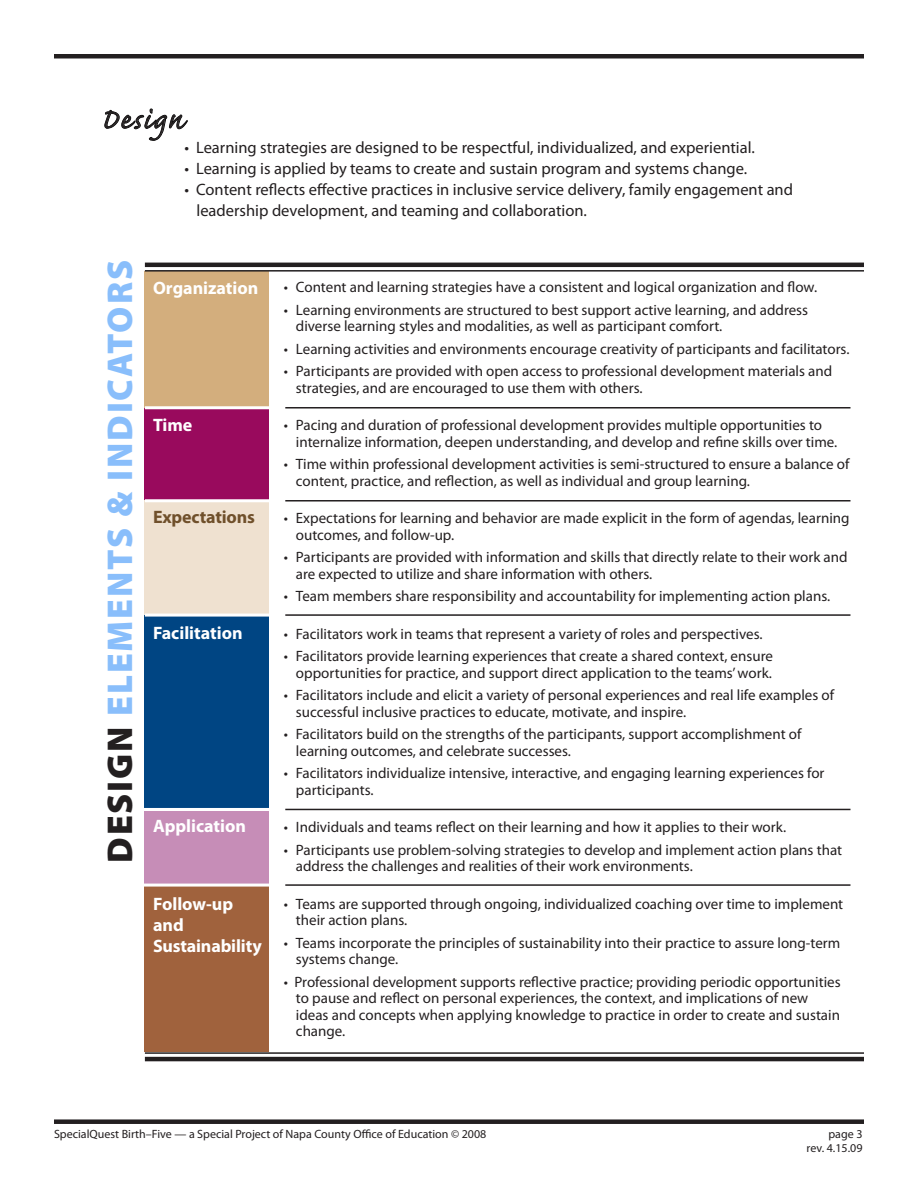
<style>
.page{position:relative;width:918px;height:1188px;background:#fff}
.page>*{position:absolute;margin:0;border:0;box-sizing:border-box;transform-origin:0 0}
.t1{font:900 36px "Myriad Pro";letter-spacing:.05em;color:#89befb}
.t2{font:36px "Caflisch Script Pro";letter-spacing:.05em;color:#231f20}
.t3{font:700 18px/21px "Myriad Pro";color:#fff}
.t4{font:700 18px "Myriad Pro";letter-spacing:-.01em;color:#70502b}
.t5{font:16.5px/21px "Myriad Pro";color:#231f20}
.t6{font:15px/16.5px "Myriad Pro";color:#231f20}
.t7{font:12px "Myriad Pro";color:#231f20}
.s1{color:#231f20}
</style>
<div class="page">
<hr style="left:54px;top:54px;width:810px;height:4px;background:#231f20">
<div style="left:54px;top:1119px;width:810px;height:5px;background:#231f20"></div>
<div style="left:145px;top:271px;width:124px;height:136px;background:#d3ae7d"></div>
<div style="left:145px;top:408px;width:124px;height:92px;background:#990a5d"></div>
<div style="left:145px;top:500px;width:124px;height:116px;background:#efe1d0"></div>
<div style="left:145px;top:615px;width:124px;height:194px;background:#004583"></div>
<div style="left:145px;top:811px;width:124px;height:73px;background:#c68db7"></div>
<div style="left:145px;top:885px;width:124px;height:167px;background:#a0623d"></div>
<hr style="left:285px;top:407px;width:565px;height:2px;background:#231f20">
<hr style="left:285px;top:500px;width:565px;height:2px;background:#231f20">
<hr style="left:285px;top:614px;width:565px;height:2px;background:#231f20">
<hr style="left:285px;top:809px;width:565px;height:1px;background:#231f20">
<hr style="left:285px;top:884px;width:565px;height:2px;background:#231f20">
<hr style="left:145px;top:406px;width:130px;height:3px;background:#fff">
<hr style="left:145px;top:499px;width:124px;height:3px;background:#fff">
<hr style="left:145px;top:614px;width:124px;height:3px;background:#fff">
<hr style="left:139px;top:808px;width:130px;height:3px;background:#fff">
<hr style="left:139px;top:884px;width:136px;height:3px;background:#fff">
<hr style="left:145px;top:263px;width:719px;height:4px;background:#231f20">
<hr style="left:145px;top:270px;width:719px;height:2px;background:#231f20">
<hr style="left:145px;top:1052px;width:719px;height:2px;background:#231f20">
<hr style="left:145px;top:1057px;width:719px;height:4px;background:#231f20">
<svg style="left:104px;top:109px;width:83px;height:32px"></svg>
<p class="t2" style="left:100px;top:101px;width:84px">Design</p>
<p class="t5" style="left:184px;top:137px;width:572px">• Learning strategies are designed to be respectful, individualized, and experiential.</p>
<p class="t5" style="left:184px;top:158px;width:564px">• Learning is applied by teams to create and sustain program and systems change.</p>
<p class="t5" style="left:196px;top:179px;width:598px;text-indent:-12px">• Content reflects effective practices in inclusive service delivery, family engagement and leadership development, and teaming and collaboration.</p>
<p class="t1" style="left:96px;top:863px;width:604px;rotate:-90deg"><span class="s1">DESIGN</span> ELEMENTS &amp; INDICATORS</p>
<p class="t3" style="left:153px;top:277px;width:107px">Organization</p>
<p class="t3" style="left:153px;top:414px;width:41px">Time</p>
<p class="t4" style="left:153px;top:506px;width:103px">Expectations</p>
<p class="t3" style="left:153px;top:622px;width:91px">Facilitation</p>
<p class="t3" style="left:153px;top:815px;width:95px">Application</p>
<p class="t3" style="left:153px;top:893px;width:110px">Follow-up and<br>Sustainability</p>
<p class="t6" style="left:284px;top:279px;width:535px">• Content and learning strategies have a consistent and logical organization and flow.</p>
<p class="t6" style="left:296px;top:301px;width:514px;text-indent:-12px">• Learning environments are structured to best support active learning, and address diverse learning styles and modalities, as well as participant comfort.</p>
<p class="t6" style="left:284px;top:340px;width:567px">• Learning activities and environments encourage creativity of participants and facilitators.</p>
<p class="t6" style="left:296px;top:363px;width:538px;text-indent:-12px">• Participants are provided with open access to professional development materials and strategies, and are encouraged to use them with others.</p>
<p class="t6" style="left:296px;top:417px;width:543px;text-indent:-12px">• Pacing and duration of professional development provides multiple opportunities to internalize information, deepen understanding, and develop and refine skills over time.</p>
<p class="t6" style="left:296px;top:456px;width:555px;text-indent:-12px">• Time within professional development activities is semi-structured to ensure a balance of content, practice, and reflection, as well as individual and group learning.</p>
<p class="t6" style="left:296px;top:510px;width:555px;text-indent:-12px">• Expectations for learning and behavior are made explicit in the form of agendas, learning outcomes, and follow-up.</p>
<p class="t6" style="left:296px;top:549px;width:553px;text-indent:-12px">• Participants are provided with information and skills that directly relate to their work and are expected to utilize and share information with others.</p>
<p class="t6" style="left:284px;top:588px;width:548px">• Team members share responsibility and accountability for implementing action plans.</p>
<p class="t6" style="left:284px;top:625px;width:480px">• Facilitators work in teams that represent a variety of roles and perspectives.</p>
<p class="t6" style="left:284px;top:648px;width:491px;text-align:right">• Facilitators provide learning experiences that create a shared context, ensure opportunities for practice, and support direct application to the teams’ work.</p>
<p class="t6" style="left:296px;top:687px;width:540px;text-indent:-12px">• Facilitators include and elicit a variety of personal experiences and real life examples of successful inclusive practices to educate, motivate, and inspire.</p>
<p class="t6" style="left:296px;top:726px;width:507px;text-indent:-12px">• Facilitators build on the strengths of the participants, support accomplishment of learning outcomes, and celebrate successes.</p>
<p class="t6" style="left:296px;top:765px;width:530px;text-indent:-12px">• Facilitators individualize intensive, interactive, and engaging learning experiences for participants.</p>
<p class="t6" style="left:284px;top:819px;width:504px">• Individuals and teams reflect on their learning and how it applies to their work.</p>
<p class="t6" style="left:296px;top:841px;width:548px;text-indent:-12px">• Participants use problem-solving strategies to develop and implement action plans that address the challenges and realities of their work environments.</p>
<p class="t6" style="left:296px;top:895px;width:549px;text-indent:-12px">• Teams are supported through ongoing, individualized coaching over time to implement their action plans.</p>
<p class="t6" style="left:296px;top:934px;width:546px;text-indent:-12px">• Teams incorporate the principles of sustainability into their practice to assure long-term systems change.</p>
<p class="t6" style="left:296px;top:973px;width:546px;text-indent:-12px">• Professional development supports reflective practice; providing periodic opportunities to pause and reflect on personal experiences, the context, and implications of new ideas and concepts when applying knowledge to practice in order to create and sustain change.</p>
<p class="t7" style="left:54px;top:1126px;width:434px">SpecialQuest Birth–Five — a Special Project of Napa County Office of Education © 2008</p>
<p class="t7" style="left:828px;top:1126px;width:36px">page 3</p>
<p class="t7" style="left:807px;top:1141px;width:57px">rev. 4.15.09</p>
</div>
